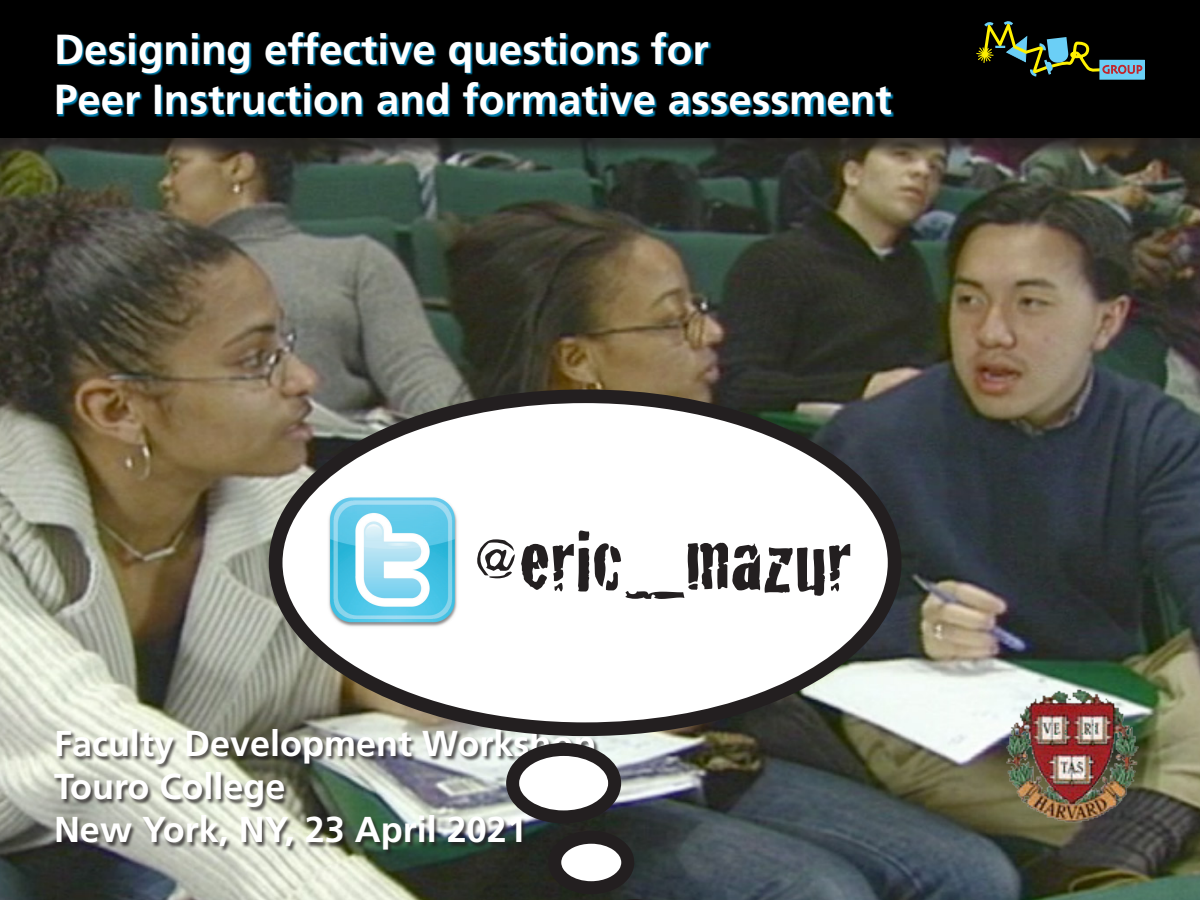
<style>
.page{position:relative;width:1200px;height:900px;background:#fff}
.page>*{position:absolute;margin:0;border:0;box-sizing:border-box;transform-origin:0 0}
.t1{font:90px "Cracked";color:#231f20}
.t2{font:700 42px "Frutiger";color:#fff}
.t3{font:700 36px "Frutiger";color:#fff}
</style>
<div class="page">
<img style="left:0;top:157px;width:1200px;height:743px">
<div style="left:0;top:0;width:1200px;height:157px;background:#231f20;opacity:.75"></div>
<div style="left:0;top:0;width:1200px;height:138px;background:#000"></div>
<div style="left:57px;top:32px;width:837px;height:85px;background:#00aeef;opacity:.75"></div>
<div style="left:54px;top:729px;width:546px;height:127px;background:#231f20;opacity:.75"></div>
<img style="left:999px;top:686px;width:147px;height:145px">
<svg style="left:1142px;top:62px;width:1px;height:16px"></svg>
<div style="left:1099px;top:60px;width:46px;height:20px;border:1px solid #6bcff6"></div>
<svg style="left:976px;top:21px;width:166px;height:57px"></svg>
<svg style="left:269px;top:389px;width:632px;height:347px"></svg>
<svg style="left:506px;top:743px;width:115px;height:80px"></svg>
<svg style="left:548px;top:831px;width:121px;height:69px"></svg>
<img style="left:326px;top:495px;width:135px;height:135px">
<p class="t2" style="left:54px;top:25px;width:656px">Designing effective questions for</p>
<p class="t2" style="left:54px;top:75px;width:839px">Peer Instruction and formative assessment</p>
<h1 class="t1" style="left:473px;top:490px;width:381px">@eric_mazur</h1>
<p class="t3" style="left:54px;top:722px;width:543px">Faculty Development Workshop</p>
<p class="t3" style="left:54px;top:766px;width:233px">Touro College</p>
<p class="t3" style="left:54px;top:809px;width:474px">New York, NY, 23 April 2021</p>
</div>
